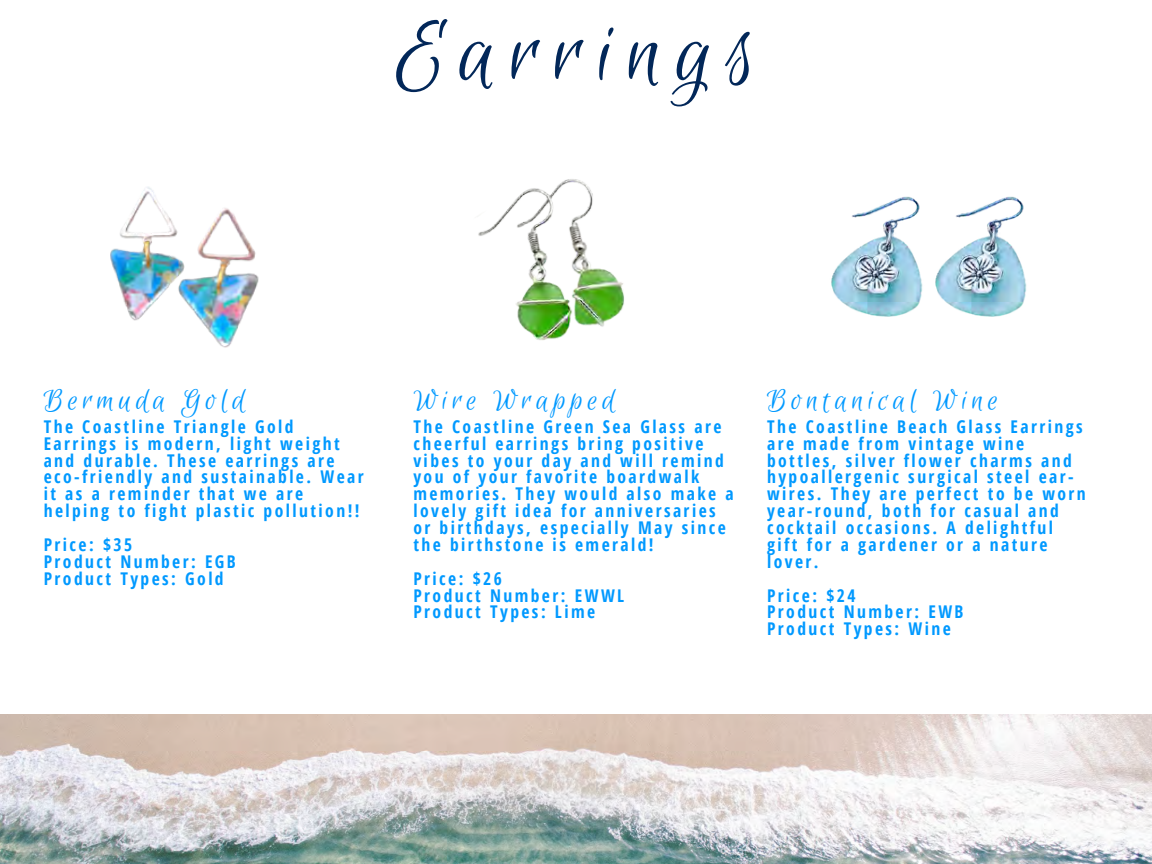
<style>
.page{position:relative;width:1152px;height:864px;background:#fff}
.page>*{position:absolute;margin:0;border:0;box-sizing:border-box;transform-origin:0 0}
.t1{font:97.5px "Euphoria Script";letter-spacing:.14em;color:#022759}
.t2{font:32.55px "Euphoria Script";letter-spacing:.14em;color:#09f}
.t3{font:700 17.55px/16.8px "Open Sans Condensed";letter-spacing:.14em;color:#09f}
</style>
<div class="page">
<img style="left:0;top:714px;width:1152px;height:150px">
<img style="left:110px;top:187px;width:149px;height:161px">
<img style="left:831px;top:196px;width:90px;height:121px">
<img style="left:921px;top:196px;width:106px;height:121px">
<img style="left:478px;top:179px;width:146px;height:162px">
<h1 class="t1" style="left:396px;top:1px;width:361px">Earrings</h1>
<p class="t2" style="left:44px;top:383px;width:203px">Bermuda Gold</p>
<p class="t3" style="left:44px;top:418px;width:251px">The Coastline Triangle Gold</p>
<p class="t3" style="left:44px;top:435px;width:298px">Earrings is modern, light weight</p>
<p class="t3" style="left:44px;top:451px;width:292px">and durable. These earrings are</p>
<p class="t3" style="left:44px;top:468px;width:322px">eco-friendly and sustainable. Wear</p>
<p class="t3" style="left:44px;top:485px;width:261px">it as a reminder that we are</p>
<p class="t3" style="left:44px;top:502px;width:317px">helping to fight plastic pollution!!</p>
<p class="t3" style="left:44px;top:536px;width:194px">Price: $35<br>Product Number: EGB<br>Product Types: Gold</p>
<h2 class="t2" style="left:413px;top:383px;width:203px">Wire Wrapped</h2>
<p class="t3" style="left:413px;top:418px;width:322px">The Coastline Green Sea Glass are cheerful earrings bring positive vibes to your day and will remind you of your favorite boardwalk memories. They would also make a lovely gift idea for anniversaries or birthdays, especially May since the birthstone is emerald!</p>
<p class="t3" style="left:413px;top:570px;width:212px">Price: $26<br>Product Number: EWWL<br>Product Types: Lime</p>
<h2 class="t2" style="left:767px;top:383px;width:233px">Bontanical Wine</h2>
<p class="t3" style="left:767px;top:418px;width:320px">The Coastline Beach Glass Earrings are made from vintage wine bottles, silver flower charms and hypoallergenic surgical steel ear&shy;wires. They are perfect to be worn year-round, both for casual and cocktail occasions. A delightful gift for a gardener or a nature lover.</p>
<p class="t3" style="left:767px;top:586px;width:198px">Price: $24<br>Product Number: EWB<br>Product Types: Wine</p>
</div>
